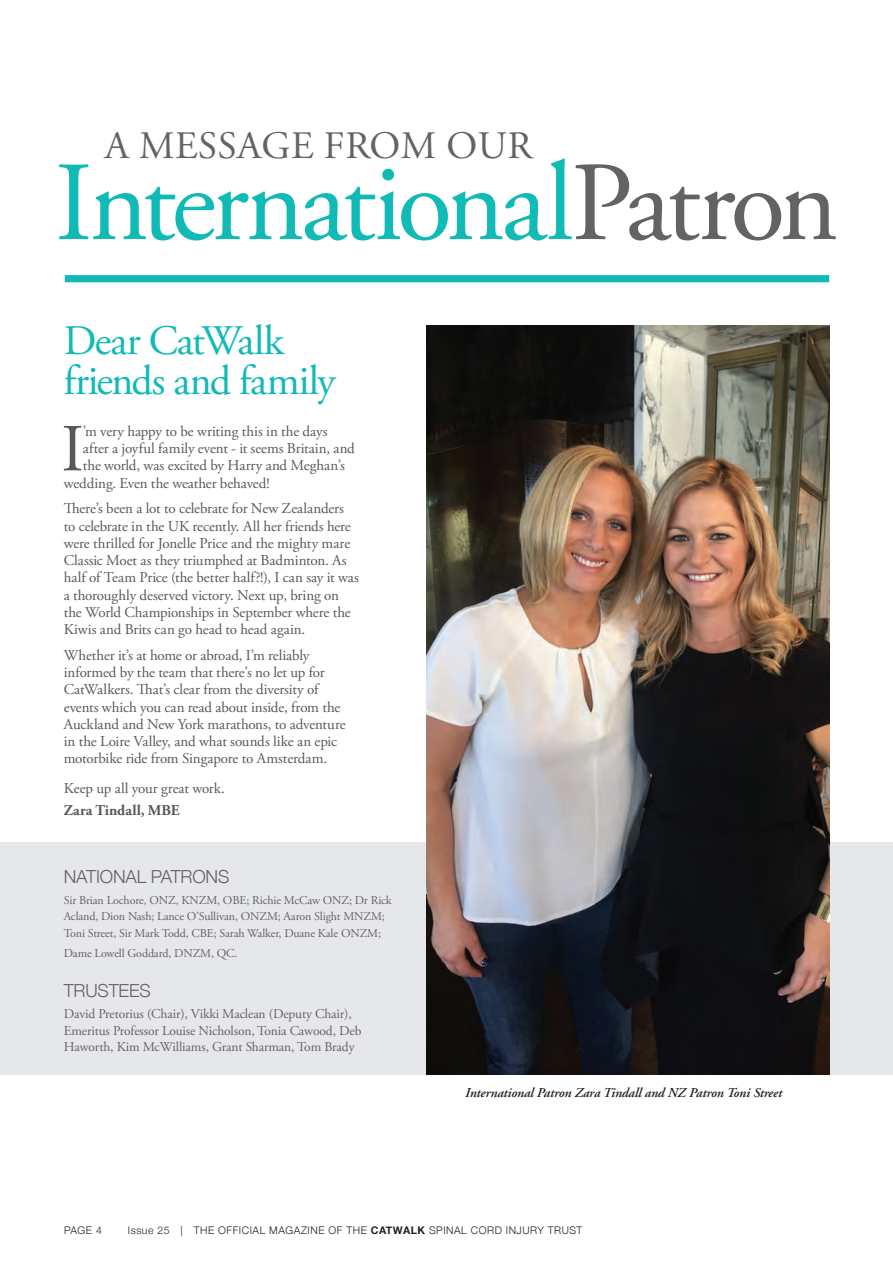
<style>
.page{position:relative;width:893px;height:1263px;background:#fff}
.page>*{position:absolute;margin:0;border:0;box-sizing:border-box;transform-origin:0 0}
.body_para{font:112.5px "Adobe Garamond Pro";letter-spacing:-.04em;color:#10bab5}
.t1{font:67.05px "Adobe Garamond Pro";color:#57585a}
.body_para-2{font:42px "Adobe Garamond Pro";letter-spacing:-.025em;color:#10bab5}
.body_para-3{font:38.85px "Adobe Garamond Pro";letter-spacing:.015em;color:#636366}
.body_para-4{font:300 18px "Helvetica Neue";letter-spacing:-.01em;color:#636366}
.t2{font:15px/17.2px "Adobe Garamond Pro";letter-spacing:-.01em;color:#57585a}
.t3{font:700 15px "Adobe Garamond Pro";letter-spacing:.005em;color:#57585a}
.body_para-5{font:13.5px/16.5px "Adobe Garamond Pro";letter-spacing:-.01em;color:#636366}
.t4{font:italic 600 13.5px "Adobe Garamond";letter-spacing:-.01em;color:#231f20}
.body_para-6{font:12px/16.5px "Adobe Garamond Pro";letter-spacing:-.01em;color:#636366}
.t5{font:300 10.5px "Helvetica Neue";letter-spacing:.05em;color:#231f20}
.s1{color:#636366}
.s2{font-weight:700}
</style>
<div class="page">
<div style="left:0;top:843px;width:893px;height:232px;background:#e6e7e9"></div>
<img style="left:427px;top:325px;width:402px;height:750px">
<div style="left:65px;top:275px;width:764px;height:7px;background:#10bab5"></div>
<p class="body_para-3" style="left:105px;top:123px;width:429px">A MESSAGE FROM OUR</p>
<p class="body_para" style="left:55px;top:136px;width:785px">International<span class="s1">Patron</span></p>
<p class="body_para-2" style="left:64px;top:315px;width:222px">Dear CatWalk</p>
<p class="body_para-2" style="left:64px;top:356px;width:273px">friends and family</p>
<p class="t1" style="left:61px;top:409px;width:24px">I</p>
<p class="t2" style="left:83px;top:423px;width:246px">’m very happy to be writing this in the days</p>
<p class="t2" style="left:83px;top:440px;width:273px">after a joyful family event - it seems Britain, and</p>
<p class="t2" style="left:83px;top:457px;width:264px">the world, was excited by Harry and Meghan’s</p>
<p class="t2" style="left:64px;top:475px;width:207px">wedding. Even the weather behaved!</p>
<p class="t2" style="left:64px;top:500px;width:297px">There’s been a lot to celebrate for New Zealanders to celebrate in the UK recently. All her friends here were thrilled for Jonelle Price and the mighty mare Classic Moet as they triumphed at Badminton. As half of Team Price (the better half?!), I can say it was a thoroughly deserved victory. Next up, bring on the World Championships in September where the Kiwis and Brits can go head to head again.</p>
<p class="t2" style="left:64px;top:647px;width:283px">Whether it’s at home or abroad, I’m reliably informed by the team that there’s no let up for CatWalkers. That’s clear from the diversity of events which you can read about inside, from the Auckland and New York marathons, to adventure in the Loire Valley, and what sounds like an epic motorbike ride from Singapore to Amsterdam.</p>
<p class="t2" style="left:64px;top:780px;width:162px">Keep up all your great work.</p>
<p class="t3" style="left:64px;top:801px;width:117px">Zara Tindall, MBE</p>
<p class="body_para-4" style="left:64px;top:862px;width:167px">NATIONAL PATRONS</p>
<p class="body_para-6" style="left:64px;top:892px;width:329px">Sir Brian Lochore, ONZ, KNZM, OBE; Richie McCaw ONZ; Dr Rick<br>Acland, Dion Nash; Lance O’Sullivan, ONZM; Aaron Slight MNZM;<br>Toni Street, Sir Mark Todd, CBE; Sarah Walker, Duane Kale ONZM;</p>
<p class="body_para-6" style="left:64px;top:945px;width:175px">Dame Lowell Goddard, DNZM, QC.</p>
<p class="body_para-4" style="left:64px;top:976px;width:89px">TRUSTEES</p>
<p class="body_para-5" style="left:64px;top:1006px;width:299px">David Pretorius (Chair), Vikki Maclean (Deputy Chair),<br>Emeritus Professor Louise Nicholson, Tonia Cawood, Deb<br>Haworth, Kim McWilliams, Grant Sharman, Tom Brady</p>
<p class="t4" style="left:465px;top:1085px;width:318px">International Patron Zara Tindall and NZ Patron Toni Street</p>
<p class="t5" style="left:64px;top:1222px;width:39px">PAGE 4</p>
<p class="t5" style="left:128px;top:1222px;width:456px">Issue 25 | THE OFFICIAL MAGAZINE OF THE <span class="s2">CATWALK</span> SPINAL CORD INJURY TRUST</p>
</div>
